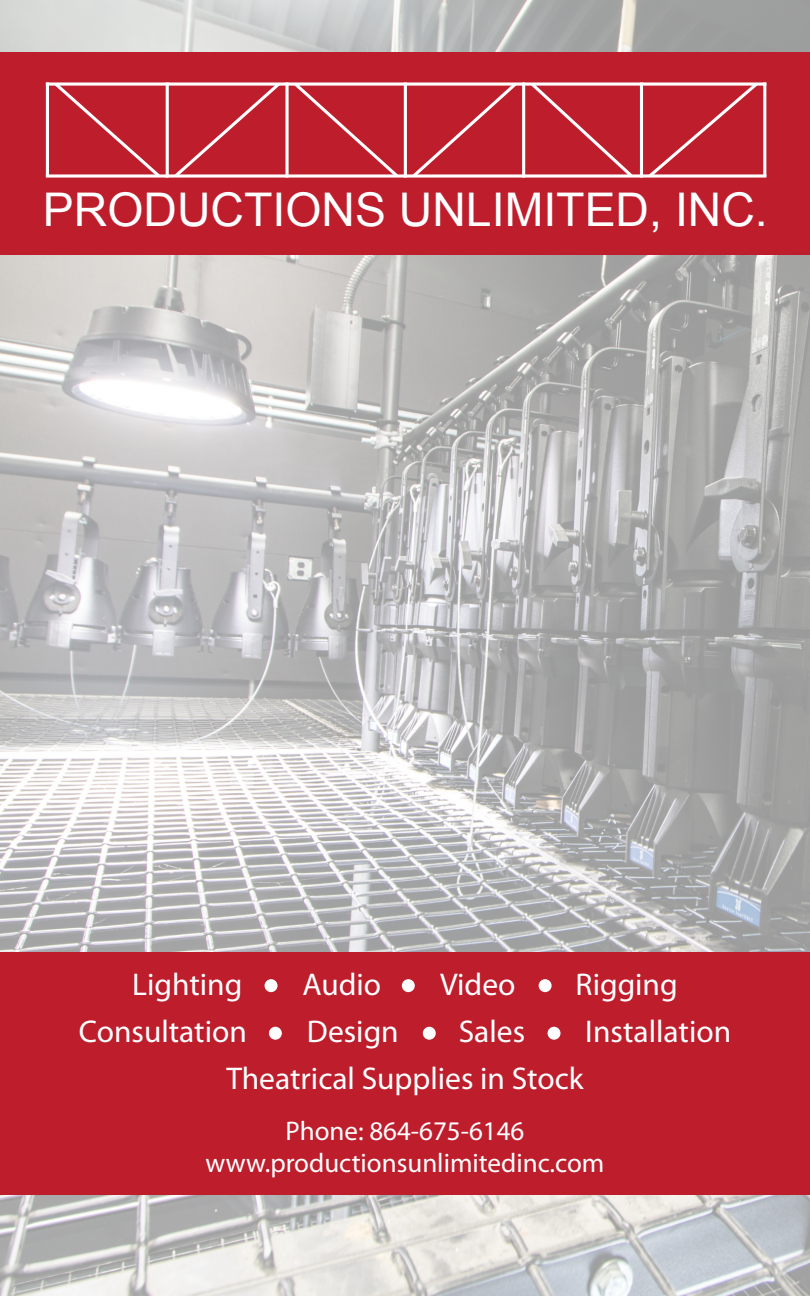
<style>
.page{position:relative;width:810px;height:1296px;background:#fff}
.page>*{position:absolute;margin:0;border:0;box-sizing:border-box;transform-origin:0 0}
.t1{font:46.35px "Arial";color:#fff}
.t2{font:31.5px "Myriad Pro";color:#fff}
.t3{font:27px/32.4px "Myriad Pro";color:#fff;text-align:center}
</style>
<div class="page">
<img style="left:0;top:0;width:810px;height:1296px">
<div style="left:0;top:952px;width:810px;height:243px;background:#be1d2c"></div>
<div style="left:265px;top:979px;width:13px;height:13px;background:#fff;border-radius:50%"></div>
<div style="left:402px;top:979px;width:13px;height:13px;background:#fff;border-radius:50%"></div>
<div style="left:539px;top:979px;width:13px;height:13px;background:#fff;border-radius:50%"></div>
<div style="left:269px;top:1027px;width:13px;height:13px;background:#fff;border-radius:50%"></div>
<div style="left:423px;top:1027px;width:13px;height:13px;background:#fff;border-radius:50%"></div>
<div style="left:548px;top:1027px;width:13px;height:13px;background:#fff;border-radius:50%"></div>
<div style="left:0;top:53px;width:810px;height:202px;background:#be1d2c"></div>
<svg style="left:55px;top:86px;width:104px;height:88px"></svg>
<hr style="left:166px;top:84px;width:3px;height:92px;background:#fff">
<hr style="left:286px;top:84px;width:3px;height:92px;background:#fff">
<svg style="left:175px;top:86px;width:104px;height:88px"></svg>
<svg style="left:295px;top:86px;width:102px;height:88px"></svg>
<hr style="left:404px;top:84px;width:3px;height:92px;background:#fff">
<hr style="left:522px;top:84px;width:3px;height:92px;background:#fff">
<svg style="left:413px;top:86px;width:103px;height:88px"></svg>
<hr style="left:640px;top:84px;width:3px;height:92px;background:#fff">
<svg style="left:650px;top:86px;width:107px;height:88px"></svg>
<svg style="left:532px;top:86px;width:100px;height:88px"></svg>
<hr style="left:763px;top:84px;width:3px;height:91px;background:#fff">
<svg style="left:47px;top:174px;width:718px;height:4px;background:#f0ced2"></svg>
<svg style="left:47px;top:82px;width:718px;height:4px;background:#f1ced1"></svg>
<hr style="left:46px;top:84px;width:3px;height:91px;background:#fff">
<h1 class="t1" style="left:43px;top:178px;width:727px">PRODUCTIONS UNLIMITED, INC.</h1>
<p class="t2" style="left:132px;top:965px;width:112px">Lighting</p>
<p class="t2" style="left:303px;top:965px;width:80px">Audio</p>
<p class="t2" style="left:440px;top:965px;width:77px">Video</p>
<p class="t2" style="left:576px;top:965px;width:104px">Rigging</p>
<p class="t2" style="left:79px;top:1012px;width:170px">Consultation</p>
<p class="t2" style="left:307px;top:1012px;width:93px">Design</p>
<p class="t2" style="left:459px;top:1012px;width:68px">Sales</p>
<p class="t2" style="left:585px;top:1012px;width:147px">Installation</p>
<p class="t2" style="left:226px;top:1059px;width:359px">Theatrical Supplies in Stock</p>
<p class="t3" style="left:206px;top:1114px;width:400px">Phone: 864-675-6146 www.productionsunlimitedinc.com</p>
</div>
